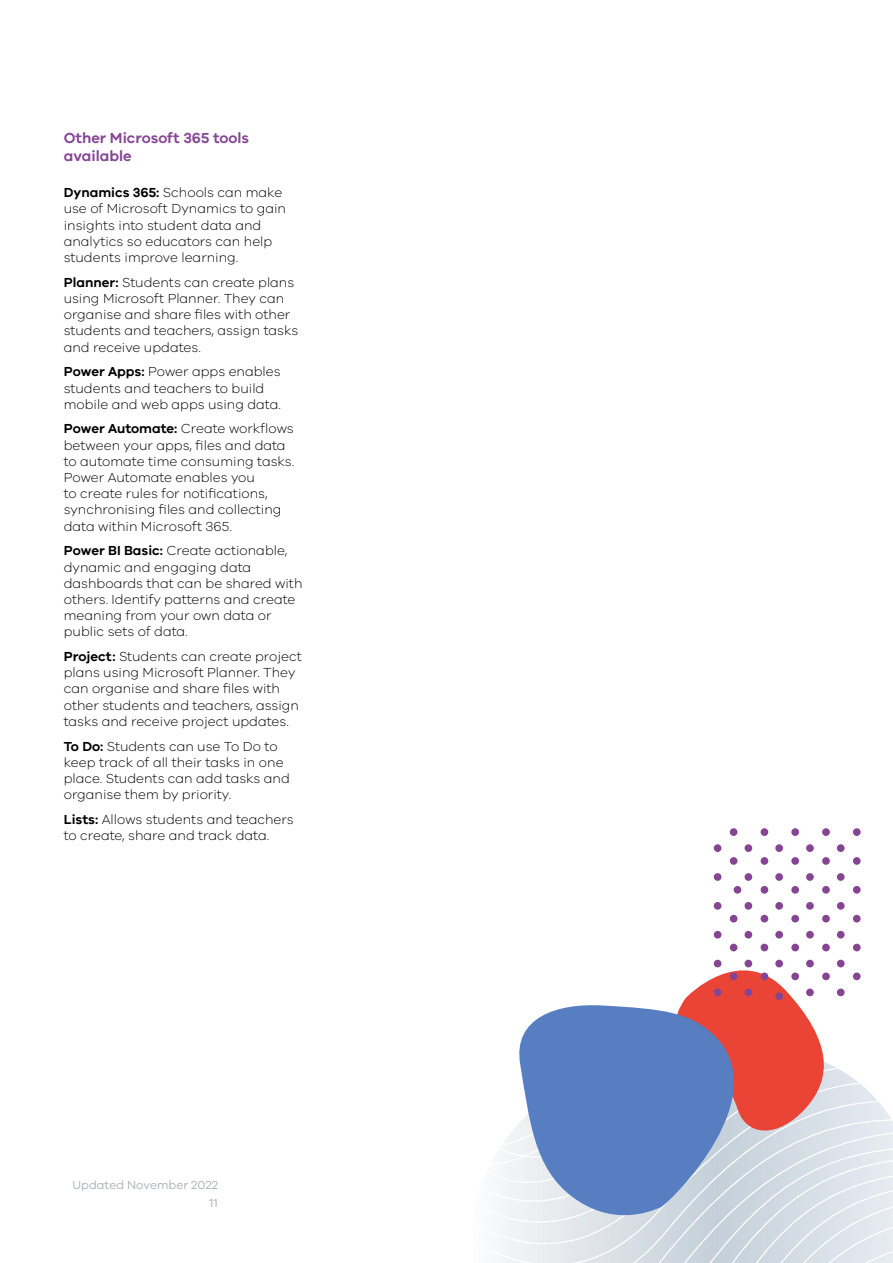
<style>
.page{position:relative;width:893px;height:1263px;background:#fff}
.page>*{position:absolute;margin:0;border:0;box-sizing:border-box;transform-origin:0 0}
.t1{font:600 15px/18px "VIC";color:#864793}
.t2{font:300 13.5px/16.2px "VIC";color:#000}
.t3{font:12px/17.7px "VIC";color:#abb2b9;text-align:right}
.s1{font-weight:600}
</style>
<div class="page">
<svg style="left:502px;top:1066px;width:391px;height:197px"></svg>
<svg style="left:682px;top:943px;width:151px;height:195px"></svg>
<div style="left:714px;top:988px;width:7px;height:8px;background:#854593;border-radius:50%"></div>
<div style="left:744px;top:988px;width:8px;height:8px;background:#854593;border-radius:50%"></div>
<div style="left:775px;top:992px;width:8px;height:8px;background:#854593;border-radius:50%"></div>
<div style="left:806px;top:988px;width:8px;height:8px;background:#854593;border-radius:50%"></div>
<div style="left:837px;top:988px;width:8px;height:8px;background:#854593;border-radius:50%"></div>
<div style="left:730px;top:972px;width:7px;height:8px;background:#854593;border-radius:50%"></div>
<div style="left:761px;top:972px;width:7px;height:8px;background:#854593;border-radius:50%"></div>
<div style="left:791px;top:972px;width:8px;height:8px;background:#854593;border-radius:50%"></div>
<div style="left:822px;top:972px;width:8px;height:8px;background:#854593;border-radius:50%"></div>
<div style="left:853px;top:972px;width:8px;height:8px;background:#854593;border-radius:50%"></div>
<div style="left:714px;top:960px;width:7px;height:7px;background:#854593;border-radius:50%"></div>
<div style="left:744px;top:960px;width:8px;height:7px;background:#854593;border-radius:50%"></div>
<div style="left:775px;top:960px;width:8px;height:7px;background:#854593;border-radius:50%"></div>
<div style="left:806px;top:960px;width:8px;height:7px;background:#854593;border-radius:50%"></div>
<div style="left:837px;top:960px;width:8px;height:7px;background:#854593;border-radius:50%"></div>
<div style="left:730px;top:944px;width:7px;height:7px;background:#854593;border-radius:50%"></div>
<div style="left:761px;top:944px;width:7px;height:7px;background:#854593;border-radius:50%"></div>
<div style="left:791px;top:944px;width:8px;height:7px;background:#854593;border-radius:50%"></div>
<div style="left:822px;top:944px;width:8px;height:7px;background:#854593;border-radius:50%"></div>
<div style="left:853px;top:944px;width:8px;height:7px;background:#854593;border-radius:50%"></div>
<div style="left:714px;top:931px;width:7px;height:7px;background:#854593;border-radius:50%"></div>
<div style="left:744px;top:931px;width:8px;height:7px;background:#854593;border-radius:50%"></div>
<div style="left:775px;top:931px;width:8px;height:7px;background:#854593;border-radius:50%"></div>
<div style="left:806px;top:931px;width:8px;height:7px;background:#854593;border-radius:50%"></div>
<div style="left:837px;top:931px;width:8px;height:7px;background:#854593;border-radius:50%"></div>
<div style="left:730px;top:915px;width:7px;height:7px;background:#854593;border-radius:50%"></div>
<div style="left:761px;top:915px;width:7px;height:7px;background:#854593;border-radius:50%"></div>
<div style="left:791px;top:915px;width:8px;height:7px;background:#854593;border-radius:50%"></div>
<div style="left:822px;top:915px;width:8px;height:7px;background:#854593;border-radius:50%"></div>
<div style="left:853px;top:915px;width:8px;height:7px;background:#854593;border-radius:50%"></div>
<div style="left:714px;top:902px;width:7px;height:8px;background:#854593;border-radius:50%"></div>
<div style="left:744px;top:902px;width:8px;height:8px;background:#854593;border-radius:50%"></div>
<div style="left:775px;top:902px;width:8px;height:8px;background:#854593;border-radius:50%"></div>
<div style="left:806px;top:902px;width:8px;height:8px;background:#854593;border-radius:50%"></div>
<div style="left:837px;top:902px;width:8px;height:8px;background:#854593;border-radius:50%"></div>
<div style="left:734px;top:886px;width:7px;height:8px;background:#854593;border-radius:50%"></div>
<div style="left:761px;top:886px;width:7px;height:8px;background:#854593;border-radius:50%"></div>
<div style="left:791px;top:886px;width:8px;height:8px;background:#854593;border-radius:50%"></div>
<div style="left:822px;top:886px;width:8px;height:8px;background:#854593;border-radius:50%"></div>
<div style="left:853px;top:886px;width:8px;height:8px;background:#854593;border-radius:50%"></div>
<div style="left:714px;top:873px;width:7px;height:8px;background:#854593;border-radius:50%"></div>
<div style="left:744px;top:873px;width:8px;height:8px;background:#854593;border-radius:50%"></div>
<div style="left:775px;top:873px;width:8px;height:8px;background:#854593;border-radius:50%"></div>
<div style="left:806px;top:873px;width:8px;height:8px;background:#854593;border-radius:50%"></div>
<div style="left:837px;top:873px;width:8px;height:8px;background:#854593;border-radius:50%"></div>
<div style="left:730px;top:857px;width:7px;height:8px;background:#854593;border-radius:50%"></div>
<div style="left:761px;top:857px;width:7px;height:8px;background:#854593;border-radius:50%"></div>
<div style="left:791px;top:857px;width:8px;height:8px;background:#854593;border-radius:50%"></div>
<div style="left:822px;top:857px;width:8px;height:8px;background:#854593;border-radius:50%"></div>
<div style="left:853px;top:857px;width:8px;height:8px;background:#854593;border-radius:50%"></div>
<div style="left:714px;top:844px;width:7px;height:8px;background:#854593;border-radius:50%"></div>
<div style="left:744px;top:844px;width:8px;height:8px;background:#854593;border-radius:50%"></div>
<div style="left:775px;top:844px;width:8px;height:8px;background:#854593;border-radius:50%"></div>
<div style="left:806px;top:844px;width:8px;height:8px;background:#854593;border-radius:50%"></div>
<div style="left:837px;top:844px;width:8px;height:8px;background:#854593;border-radius:50%"></div>
<div style="left:730px;top:828px;width:7px;height:8px;background:#854593;border-radius:50%"></div>
<div style="left:761px;top:828px;width:7px;height:8px;background:#854593;border-radius:50%"></div>
<div style="left:791px;top:828px;width:8px;height:8px;background:#854593;border-radius:50%"></div>
<div style="left:822px;top:828px;width:8px;height:8px;background:#854593;border-radius:50%"></div>
<div style="left:853px;top:828px;width:8px;height:8px;background:#854593;border-radius:50%"></div>
<svg style="left:513px;top:1003px;width:263px;height:222px;background:#8d93bb"></svg>
<p class="t1" style="left:64px;top:128px;width:187px">Other Microsoft 365 tools available</p>
<p class="t2" style="left:64px;top:184px;width:224px"><span class="s1">Dynamics 365:</span> Schools can make use of Microsoft Dynamics to gain insights into student data and analytics so educators can help students improve learning.</p>
<p class="t2" style="left:64px;top:274px;width:236px"><span class="s1">Planner:</span> Students can create plans using Microsoft Planner. They can organise and share files with other students and teachers, assign tasks and receive updates.</p>
<p class="t2" style="left:64px;top:363px;width:219px"><span class="s1">Power Apps:</span> Power apps enables students and teachers to build mobile and web apps using data.</p>
<p class="t2" style="left:64px;top:420px;width:232px"><span class="s1">Power Automate:</span> Create workflows between your apps, files and data to automate time consuming tasks.<br>Power Automate enables you<br>to create rules for notifications, synchronising files and collecting data within Microsoft 365.</p>
<p class="t2" style="left:64px;top:542px;width:240px"><span class="s1">Power BI Basic:</span> Create actionable, dynamic and engaging data dashboards that can be shared with others. Identify patterns and create meaning from your own data or public sets of data.</p>
<p class="t2" style="left:64px;top:648px;width:239px"><span class="s1">Project:</span> Students can create project plans using Microsoft Planner. They can organise and share files with other students and teachers, assign tasks and receive project updates.</p>
<p class="t2" style="left:64px;top:737px;width:228px"><span class="s1">To Do:</span> Students can use To Do to keep track of all their tasks in one place. Students can add tasks and organise them by priority.</p>
<p class="t2" style="left:64px;top:811px;width:231px"><span class="s1">Lists:</span> Allows students and teachers to create, share and track data.</p>
<p class="t3" style="left:73px;top:1176px;width:147px">Updated November 2022<br>11</p>
</div>
